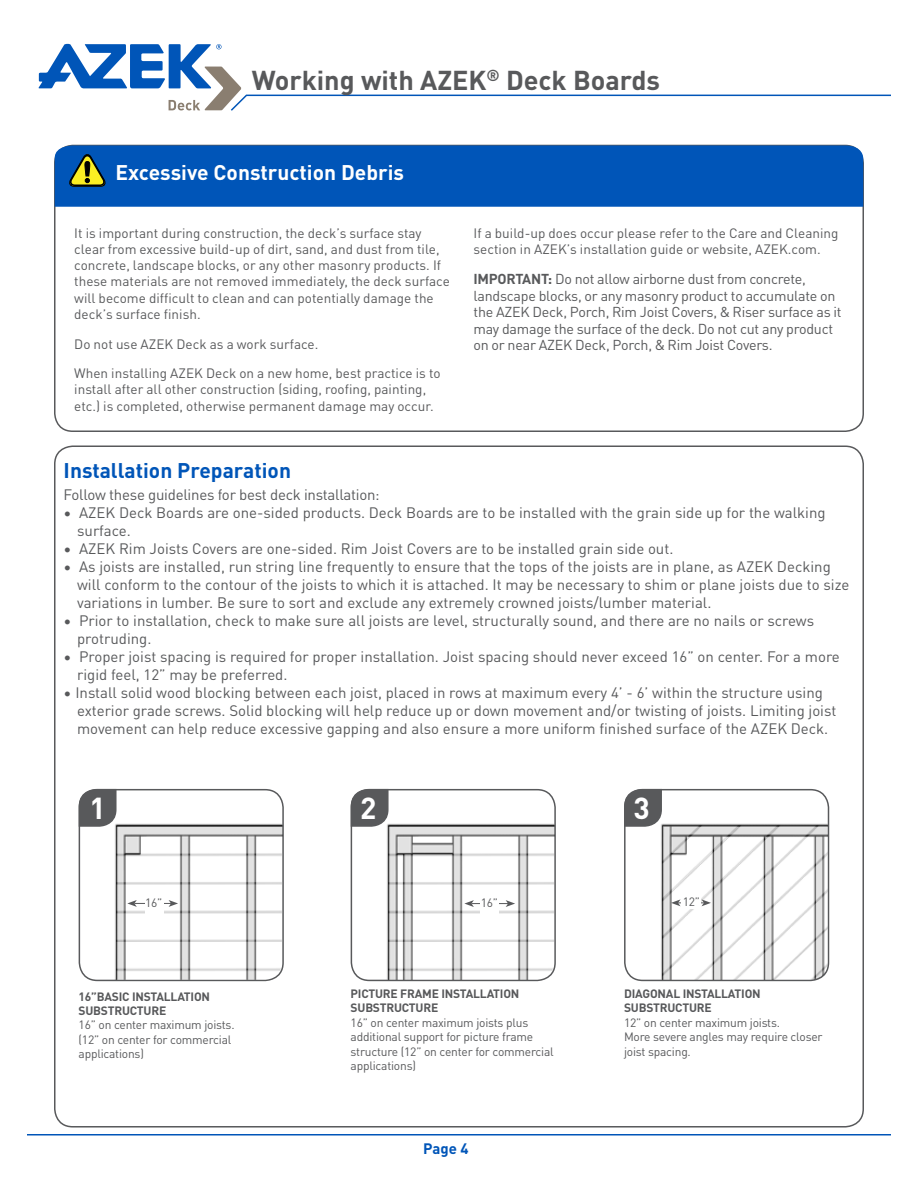
<style>
.page{position:relative;width:918px;height:1188px;background:#fff}
.page>*{position:absolute;margin:0;border:0;box-sizing:border-box;transform-origin:0 0}
.t1{font:700 30px "DINOT";color:#fff}
.t2{font:700 27px "DINOT";color:#58595b}
.t3{font:700 21px "DINOT";color:#fff}
.t4{font:700 21px "DINOT";color:#0055b8}
.t5{font:15px/18px "DINOT";color:#58595b}
.t6{font:700 15px "DINOT";color:#0055b8}
.t7{font:14.25px/16.5px "DINOT";letter-spacing:-.015em;color:#58595b}
.t8{font:13.5px/16.2px "DINOT";color:#58595b}
.t9{font:12px/14.4px "DINOT";letter-spacing:-.015em;color:#58595b}
.t10{font:700 12px/14.4px "DINOT";letter-spacing:-.015em;color:#58595b}
.s1{font-weight:700}
</style>
<div class="page">
<hr style="left:27px;top:1134px;width:864px;height:2px;background:#0055b8">
<svg style="left:38px;top:44px;width:853px;height:67px"></svg>
<div style="left:55px;top:145px;width:808px;height:62px;background:#0055b8"></div>
<svg style="left:69px;top:154px;width:39px;height:33px"></svg>
<div style="left:79px;top:789px;width:205px;height:192px;border:2px solid #58595b;border-radius:18px"></div>
<div style="left:351px;top:789px;width:205px;height:192px;border:2px solid #58595b;border-radius:18px"></div>
<img style="left:352px;top:790px;width:202px;height:190px">
<img style="left:80px;top:790px;width:202px;height:190px">
<img style="left:626px;top:790px;width:202px;height:190px">
<svg style="left:78px;top:788px;width:39px;height:39px;background:#6d6e70"></svg>
<svg style="left:350px;top:788px;width:39px;height:39px;background:#6d6e70"></svg>
<svg style="left:624px;top:788px;width:39px;height:39px;background:#6e6e70"></svg>
<hr style="left:134px;top:903px;width:37px;height:1px;background:#58595b">
<svg style="left:127px;top:900px;width:10px;height:7px"></svg>
<svg style="left:169px;top:900px;width:9px;height:7px"></svg>
<hr style="left:471px;top:903px;width:37px;height:1px;background:#58595b">
<svg style="left:464px;top:900px;width:10px;height:7px"></svg>
<svg style="left:506px;top:900px;width:9px;height:7px"></svg>
<svg style="left:671px;top:899px;width:40px;height:7px"></svg>
<div style="left:145px;top:898px;width:18px;height:20px;background:#fff"></div>
<div style="left:481px;top:898px;width:18px;height:20px;background:#fff"></div>
<div style="left:682px;top:897px;width:19px;height:12px;background:#fff"></div>
<h2 class="t2" style="left:252px;top:59px;width:410px">Working with AZEK<sup>®</sup> Deck Boards</h2>
<h3 class="t3" style="left:115px;top:157px;width:290px">Excessive Construction Debris</h3>
<p class="t8" style="left:74px;top:224px;width:377px">It is important during construction, the deck’s surface stay clear from excessive build-up of dirt, sand, and dust from tile, concrete, landscape blocks, or any other masonry products. If these materials are not removed immediately, the deck surface will become difficult to clean and can potentially damage the deck’s surface finish.</p>
<p class="t8" style="left:74px;top:328px;width:368px;line-height:29.7px">Do not use AZEK Deck as a work surface.<br>When installing AZEK Deck on a new home, best practice is to</p>
<p class="t8" style="left:74px;top:381px;width:361px">install after all other construction (siding, roofing, painting, etc.) is completed, otherwise permanent damage may occur.</p>
<p class="t8" style="left:474px;top:224px;width:366px">If a build-up does occur please refer to the Care and Cleaning section in AZEK’s installation guide or website, AZEK.com.</p>
<p class="t7" style="left:474px;top:270px;width:370px"><span class="s1">IMPORTANT:</span> Do not allow airborne dust from concrete, landscape blocks, or any masonry product to accumulate on the AZEK Deck, Porch, Rim Joist Covers, &amp; Riser surface as it may damage the surface of the deck. Do not cut any product on or near AZEK Deck, Porch, &amp; Rim Joist Covers.</p>
<h3 class="t4" style="left:64px;top:454px;width:229px">Installation Preparation</h3>
<p class="t5" style="left:64px;top:485px;width:318px">Follow these guidelines for best deck installation:</p>
<p class="t5" style="left:77px;top:503px;width:750px;text-indent:-14px">• AZEK Deck Boards are one-sided products. Deck Boards are to be installed with the grain side up for the walking surface.</p>
<p class="t5" style="left:64px;top:539px;width:611px">• AZEK Rim Joists Covers are one-sided. Rim Joist Covers are to be installed grain side out.</p>
<p class="t5" style="left:77px;top:557px;width:774px;text-indent:-14px">• As joists are installed, run string line frequently to ensure that the tops of the joists are in plane, as AZEK Decking will conform to the contour of the joists to which it is attached. It may be necessary to shim or plane joists due to size variations in lumber. Be sure to sort and exclude any extremely crowned joists/lumber material.</p>
<p class="t5" style="left:77px;top:611px;width:739px;text-indent:-14px">• Prior to installation, check to make sure all joists are level, structurally sound, and there are no nails or screws protruding.</p>
<p class="t5" style="left:77px;top:647px;width:764px;text-indent:-14px">• Proper joist spacing is required for proper installation. Joist spacing should never exceed 16” on center. For a more rigid feel, 12” may be preferred.</p>
<p class="t5" style="left:77px;top:683px;width:761px;text-indent:-14px">• Install solid wood blocking between each joist, placed in rows at maximum every 4’ - 6’ within the structure using exterior grade screws. Solid blocking will help reduce up or down movement and/or twisting of joists. Limiting joist movement can help reduce excessive gapping and also ensure a more uniform finished surface of the AZEK Deck.</p>
<h1 class="t1" style="left:90px;top:785px;width:18px">1</h1>
<h1 class="t1" style="left:360px;top:785px;width:18px">2</h1>
<h1 class="t1" style="left:634px;top:785px;width:18px">3</h1>
<p class="t9" style="left:145px;top:895px;width:19px">16”</p>
<p class="t9" style="left:481px;top:895px;width:19px">16”</p>
<p class="t9" style="left:683px;top:894px;width:19px">12”</p>
<p class="t10" style="left:79px;top:988px;width:133px">16”BASIC INSTALLATION<br>SUBSTRUCTURE</p>
<p class="t9" style="left:79px;top:1017px;width:157px">16” on center maximum joists. (12” on center for commercial applications)</p>
<p class="t10" style="left:351px;top:986px;width:170px">PICTURE FRAME INSTALLATION<br>SUBSTRUCTURE</p>
<p class="t9" style="left:351px;top:1015px;width:205px">16” on center maximum joists plus additional support for picture frame structure (12” on center for commercial applications)</p>
<p class="t6" style="left:423px;top:1137px;width:47px">Page 4</p>
<p class="t10" style="left:624px;top:986px;width:138px">DIAGONAL INSTALLATION<br>SUBSTRUCTURE</p>
<p class="t9" style="left:624px;top:1015px;width:200px">12” on center maximum joists.<br>More severe angles may require closer joist spacing.</p>
</div>
